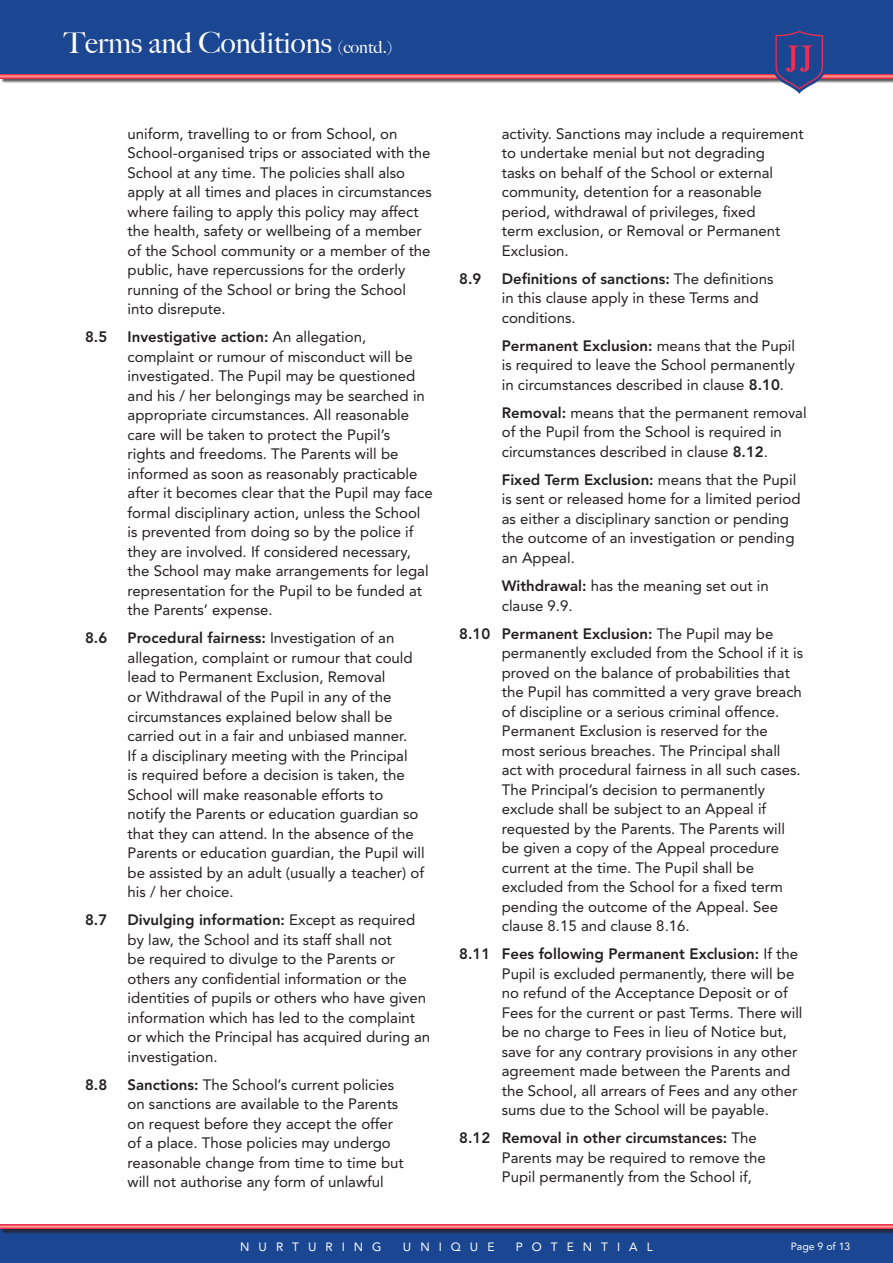
<style>
.page{position:relative;width:893px;height:1263px;background:#fff}
.page>*{position:absolute;margin:0;border:0;box-sizing:border-box;transform-origin:0 0}
.t1{font:500 28.95px "Big Caslon";color:#fff}
.t2{font:15px/19.5px "Avenir LT Std";color:#231f20}
.t3{font:800 15px "Avenir LT Std";color:#231f20}
.t4{font:12px "Avenir LT Std";letter-spacing:.75em;color:#fff}
.t5{font:10.5px "Avenir LT Std";color:#fff}
.s1{font-size:16.95px}
.s2{font-weight:800}
</style>
<div class="page">
<div style="left:0;top:1229px;width:893px;height:34px;background:#1b4692"></div>
<div style="left:1px;top:1226px;width:892px;height:8px;background:#231f20;opacity:.75"></div>
<svg style="left:0;top:1225px;width:893px;height:4px;background:#f1656e"></svg>
<div style="left:0;top:0;width:893px;height:77px;background:#1b4692"></div>
<div style="left:1px;top:75px;width:892px;height:8px;background:#231f20;opacity:.75"></div>
<svg style="left:0;top:74px;width:893px;height:5px;background:#f05967"></svg>
<svg style="left:773px;top:30px;width:53px;height:64px"></svg>
<h1 class="t1" style="left:64px;top:19px;width:330px">Terms and Conditions <span class="s1">(contd.)</span></h1>
<p class="t2" style="left:128px;top:124px;width:306px">uniform, travelling to or from School, on School-organised trips or associated with the School at any time. The policies shall also apply at all times and places in circumstances where failing to apply this policy may affect the health, safety or wellbeing of a member of the School community or a member of the public, have repercussions for the orderly running of the School or bring the School into disrepute.</p>
<p class="t3" style="left:85px;top:328px;width:24px">8.5</p>
<p class="t2" style="left:128px;top:328px;width:307px"><span class="s2">Investigative action:</span> An allegation, complaint or rumour of misconduct will be investigated. The Pupil may be questioned and his / her belongings may be searched in appropriate circumstances. All reasonable care will be taken to protect the Pupil’s<br>rights and freedoms. The Parents will be informed as soon as reasonably practicable after it becomes clear that the Pupil may face formal disciplinary action, unless the School is prevented from doing so by the police if they are involved. If considered necessary, the School may make arrangements for legal representation for the Pupil to be funded at the Parents’ expense.</p>
<p class="t3" style="left:85px;top:629px;width:24px">8.6</p>
<p class="t2" style="left:128px;top:629px;width:299px"><span class="s2">Procedural fairness:</span> Investigation of an allegation, complaint or rumour that could lead to Permanent Exclusion, Removal<br>or Withdrawal of the Pupil in any of the circumstances explained below shall be carried out in a fair and unbiased manner.<br>If a disciplinary meeting with the Principal<br>is required before a decision is taken, the School will make reasonable efforts to notify the Parents or education guardian so that they can attend. In the absence of the Parents or education guardian, the Pupil will be assisted by an adult (usually a teacher) of his / her choice.</p>
<p class="t3" style="left:85px;top:911px;width:24px">8.7</p>
<p class="t2" style="left:128px;top:910px;width:304px"><span class="s2">Divulging information:</span> Except as required by law, the School and its staff shall not<br>be required to divulge to the Parents or others any confidential information or the identities of pupils or others who have given information which has led to the complaint or which the Principal has acquired during an investigation.</p>
<p class="t3" style="left:85px;top:1075px;width:24px">8.8</p>
<p class="t2" style="left:128px;top:1075px;width:278px"><span class="s2">Sanctions:</span> The School’s current policies on sanctions are available to the Parents on request before they accept the offer of a place. Those policies may undergo reasonable change from time to time but will not authorise any form of unlawful</p>
<p class="t2" style="left:502px;top:124px;width:304px">activity. Sanctions may include a requirement to undertake menial but not degrading<br>tasks on behalf of the School or external community, detention for a reasonable period, withdrawal of privileges, fixed<br>term exclusion, or Removal or Permanent Exclusion.</p>
<p class="t3" style="left:459px;top:270px;width:24px">8.9</p>
<p class="t2" style="left:502px;top:269px;width:273px"><span class="s2">Definitions of sanctions:</span> The definitions in this clause apply in these Terms and conditions.</p>
<p class="t2" style="left:502px;top:336px;width:295px;text-align:justify"><span class="s2">Permanent Exclusion:</span> means that the Pupil is required to leave the School permanently in circumstances described in clause <span class="s2">8.10</span>.</p>
<p class="t2" style="left:502px;top:403px;width:306px"><span class="s2">Removal:</span> means that the permanent removal of the Pupil from the School is required in circumstances described in clause <span class="s2">8.12</span>.</p>
<p class="t2" style="left:502px;top:470px;width:300px"><span class="s2">Fixed Term Exclusion:</span> means that the Pupil is sent or released home for a limited period as either a disciplinary sanction or pending the outcome of an investigation or pending an Appeal.</p>
<p class="t2" style="left:502px;top:576px;width:269px"><span class="s2">Withdrawal:</span> has the meaning set out in clause 9.9.</p>
<p class="t2" style="left:502px;top:624px;width:303px;text-indent:-43px"><span class="s2">8.10 Permanent Exclusion:</span> The Pupil may be permanently excluded from the School if it is proved on the balance of probabilities that the Pupil has committed a very grave breach of discipline or a serious criminal offence.<br>Permanent Exclusion is reserved for the most serious breaches. The Principal shall act with procedural fairness in all such cases.<br>The Principal’s decision to permanently exclude shall be subject to an Appeal if requested by the Parents. The Parents will be given a copy of the Appeal procedure current at the time. The Pupil shall be excluded from the School for a fixed term pending the outcome of the Appeal. See clause 8.15 and clause 8.16.</p>
<p class="t2" style="left:502px;top:944px;width:302px;text-indent:-43px"><span class="s2">8.11 Fees following Permanent Exclusion:</span> If the Pupil is excluded permanently, there will be no refund of the Acceptance Deposit or of Fees for the current or past Terms. There will be no charge to Fees in lieu of Notice but, save for any contrary provisions in any other agreement made between the Parents and the School, all arrears of Fees and any other sums due to the School will be payable.</p>
<p class="t2" style="left:502px;top:1128px;width:266px;text-indent:-43px"><span class="s2">8.12 Removal in other circumstances:</span> The<br>Parents may be required to remove the<br>Pupil permanently from the School if,</p>
<p class="t4" style="left:240px;top:1239px;width:143px">NURTURING</p>
<p class="t4" style="left:403px;top:1239px;width:93px">UNIQUE</p>
<p class="t4" style="left:516px;top:1239px;width:138px">POTENTIAL</p>
<p class="t5" style="left:791px;top:1240px;width:61px">Page 9 of 13</p>
</div>
